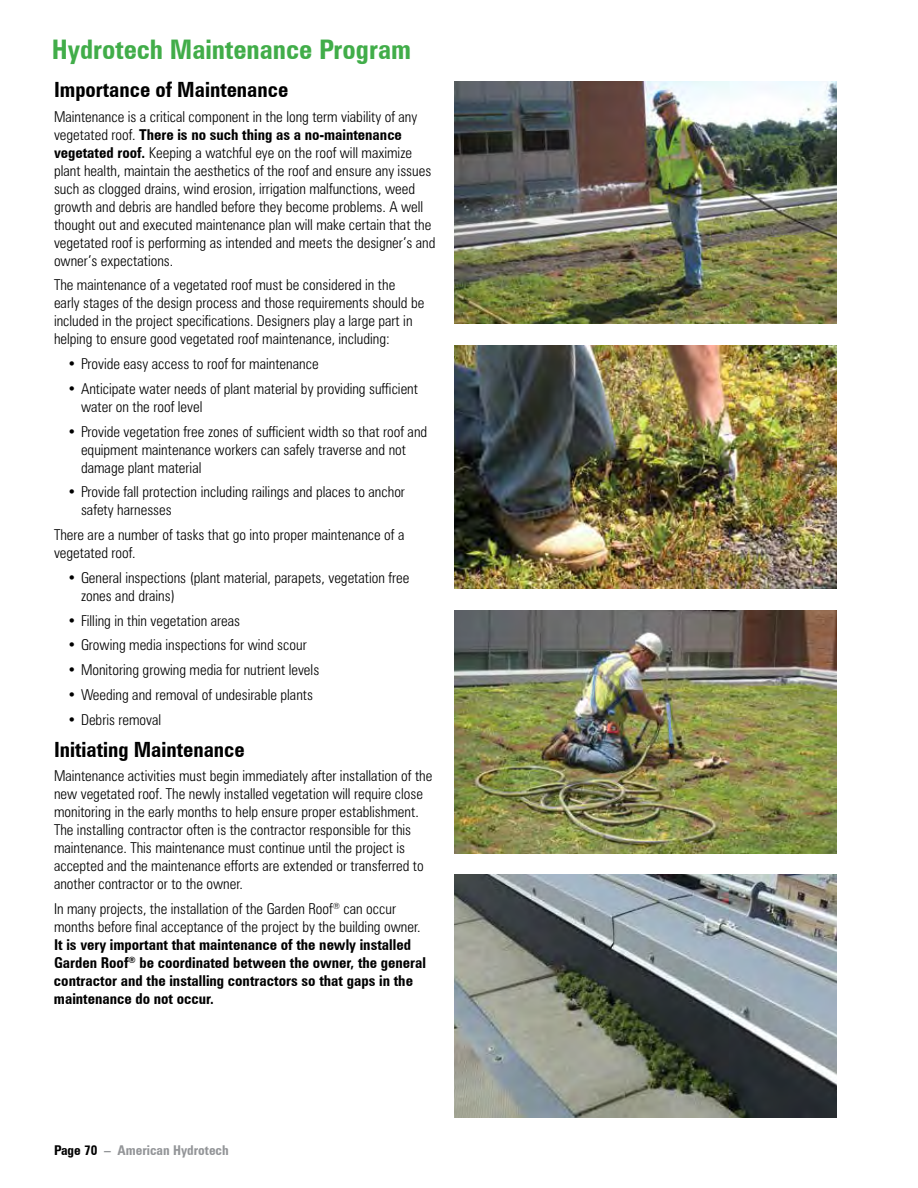
<style>
.page{position:relative;width:918px;height:1188px;background:#fff}
.page>*{position:absolute;margin:0;border:0;box-sizing:border-box;transform-origin:0 0}
.t1{font:700 condensed 27px "Zurich BT";color:#41ad49}
.t2{font:700 condensed 21px "Zurich BT";color:#000}
.t3{font:300 condensed 15px/18px "Zurich BT";color:#000}
.t4{font:700 condensed 15px/18px "Zurich BT";color:#000}
.t5{font:700 condensed 13.5px "Zurich BT";color:#939598}
.s1{font-weight:700}
.s2{color:#000}
</style>
<div class="page">
<img style="left:454px;top:81px;width:383px;height:243px">
<img style="left:454px;top:346px;width:383px;height:243px">
<img style="left:454px;top:610px;width:383px;height:243px">
<img style="left:454px;top:875px;width:383px;height:243px">
<h1 class="t1" style="left:52px;top:33px;width:361px">Hydrotech Maintenance Program</h1>
<h2 class="t2" style="left:54px;top:77px;width:236px">Importance of Maintenance</h2>
<p class="t3" style="left:54px;top:107px;width:383px">Maintenance is a critical component in the long term viability of any vegetated roof. <span class="s1">There is no such thing as a no-maintenance vegetated roof.</span> Keeping a watchful eye on the roof will maximize plant health, maintain the aesthetics of the roof and ensure any issues such as clogged drains, wind erosion, irrigation malfunctions, weed growth and debris are handled before they become problems. A well thought out and executed maintenance plan will make certain that the vegetated roof is performing as intended and meets the designer’s and owner’s expectations.</p>
<p class="t3" style="left:54px;top:276px;width:372px">The maintenance of a vegetated roof must be considered in the early stages of the design process and those requirements should be included in the project specifications. Designers play a large part in helping to ensure good vegetated roof maintenance, including:</p>
<p class="t3" style="left:68px;top:355px;width:253px">• Provide easy access to roof for maintenance</p>
<p class="t3" style="left:81px;top:380px;width:339px;text-indent:-14px">• Anticipate water needs of plant material by providing sufficient water on the roof level</p>
<p class="t3" style="left:81px;top:422px;width:348px;text-indent:-14px">• Provide vegetation free zones of sufficient width so that roof and equipment maintenance workers can safely traverse and not damage plant material</p>
<p class="t3" style="left:81px;top:483px;width:326px;text-indent:-14px">• Provide fall protection including railings and places to anchor safety harnesses</p>
<p class="t3" style="left:54px;top:526px;width:352px">There are a number of tasks that go into proper maintenance of a vegetated roof.</p>
<p class="t3" style="left:81px;top:569px;width:330px;text-indent:-14px">• General inspections (plant material, parapets, vegetation free zones and drains)</p>
<p class="t3" style="left:68px;top:611px;width:174px">• Filling in thin vegetation areas</p>
<p class="t3" style="left:68px;top:636px;width:241px">• Growing media inspections for wind scour</p>
<p class="t3" style="left:68px;top:661px;width:253px">• Monitoring growing media for nutrient levels</p>
<p class="t3" style="left:68px;top:686px;width:247px">• Weeding and removal of undesirable plants</p>
<p class="t3" style="left:68px;top:710px;width:95px">• Debris removal</p>
<h2 class="t2" style="left:54px;top:736px;width:192px">Initiating Maintenance</h2>
<p class="t3" style="left:54px;top:767px;width:380px">Maintenance activities must begin immediately after installation of the new vegetated roof. The newly installed vegetation will require close monitoring in the early months to help ensure proper establishment.<br>The installing contractor often is the contractor responsible for this maintenance. This maintenance must continue until the project is accepted and the maintenance efforts are extended or transferred to another contractor or to the owner.</p>
<p class="t3" style="left:54px;top:900px;width:368px">In many projects, the installation of the Garden Roof<sup>®</sup> can occur months before final acceptance of the project by the building owner.</p>
<p class="t4" style="left:54px;top:936px;width:374px">It is very important that maintenance of the newly installed Garden Roof<sup>®</sup> be coordinated between the owner, the general contractor and the installing contractors so that gaps in the maintenance do not occur.</p>
<p class="t5" style="left:54px;top:1142px;width:176px"><span class="s2">Page 70</span> – American Hydrotech</p>
</div>
